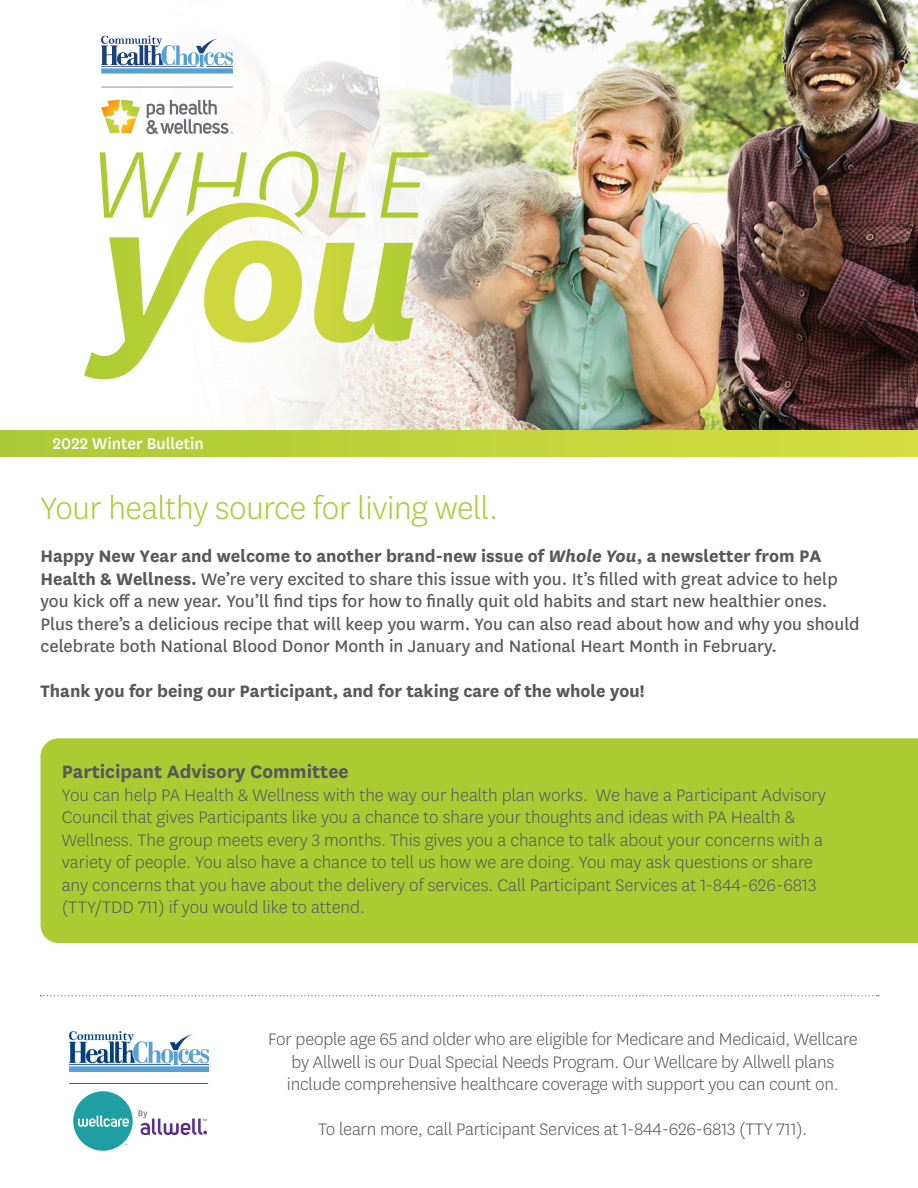
<style>
.page{position:relative;width:918px;height:1188px;background:#fff}
.page>*{position:absolute;margin:0;border:0;box-sizing:border-box;transform-origin:0 0}
.Front_Page_Header{font:300 36px "Centene Sans";letter-spacing:-.01em;color:#accb33}
.t1{font:700 21px "Centene Sans";color:#57585a}
.t2{font:300 19.5px/22.5px "Centene Sans";color:#57585a}
.t3{font:19.5px/22.5px "Centene Sans";color:#57585a}
.t4{font:700 19.5px "Centene Sans";color:#57585a}
.Article_Header{font:500 18px "Centene Sans";color:#fff}
.s1{font-weight:700}
.s2{font-weight:700;font-style:italic}
</style>
<div class="page">
<img style="left:717px;top:0;width:201px;height:430px">
<img style="left:99px;top:0;width:618px;height:430px">
<svg style="left:84px;top:151px;width:345px;height:228px"></svg>
<div style="left:0;top:430px;width:918px;height:26px;background:linear-gradient(to right,#acca37,#d3de3f)"></div>
<svg style="left:101px;top:100px;width:39px;height:33px"></svg>
<svg style="left:146px;top:100px;width:87px;height:34px"></svg>
<svg style="left:101px;top:87px;width:132px;height:1px"></svg>
<svg style="left:101px;top:36px;width:132px;height:38px"></svg>
<div style="left:40px;top:738px;width:878px;height:205px;background:#accb33"></div>
<svg style="left:40px;top:995px;width:839px;height:1px"></svg>
<div style="left:73px;top:1091px;width:60px;height:60px;background:#209fa2;border-radius:50%"></div>
<svg style="left:78px;top:1116px;width:51px;height:11px"></svg>
<svg style="left:138px;top:1110px;width:69px;height:26px"></svg>
<img style="left:69px;top:1032px;width:139px;height:40px">
<hr style="left:69px;top:1083px;width:139px;height:1px;background:#54555a">
<p class="Article_Header" style="left:53px;top:431px;width:153px">2022 Winter Bulletin</p>
<p class="Front_Page_Header" style="left:40px;top:486px;width:459px">Your healthy source for living well.</p>
<p class="t3" style="left:40px;top:544px;width:821px"><span class="s1">Happy New Year and welcome to another brand-new issue of</span> <span class="s2">Whole You</span><span class="s1">, a newsletter from PA Health &amp; Wellness.</span> We’re very excited to share this issue with you. It’s filled with great advice to help you kick off a new year. You’ll find tips for how to finally quit old habits and start new healthier ones.<br>Plus there’s a delicious recipe that will keep you warm. You can also read about how and why you should celebrate both National Blood Donor Month in January and National Heart Month in February.</p>
<p class="t4" style="left:40px;top:677px;width:606px">Thank you for being our Participant, and for taking care of the whole you!</p>
<p class="t1" style="left:62px;top:757px;width:289px">Participant Advisory Committee</p>
<p class="t2" style="left:62px;top:783px;width:766px">You can help PA Health &amp; Wellness with the way our health plan works. We have a Participant Advisory Council that gives Participants like you a chance to share your thoughts and ideas with PA Health &amp; Wellness. The group meets every 3 months. This gives you a chance to talk about your concerns with a variety of people. You also have a chance to tell us how we are doing. You may ask questions or share any concerns that you have about the delivery of services. Call Participant Services at 1-844-626-6813 (TTY/TDD 711) if you would like to attend.</p>
<p class="t2" style="left:268px;top:1028px;width:591px;text-align:center">For people age 65 and older who are eligible for Medicare and Medicaid, Wellcare by Allwell is our Dual Special Needs Program. Our Wellcare by Allwell plans include comprehensive healthcare coverage with support you can count on.</p>
<p class="t2" style="left:318px;top:1118px;width:491px">To learn more, call Participant Services at 1-844-626-6813 (TTY 711).</p>
</div>
